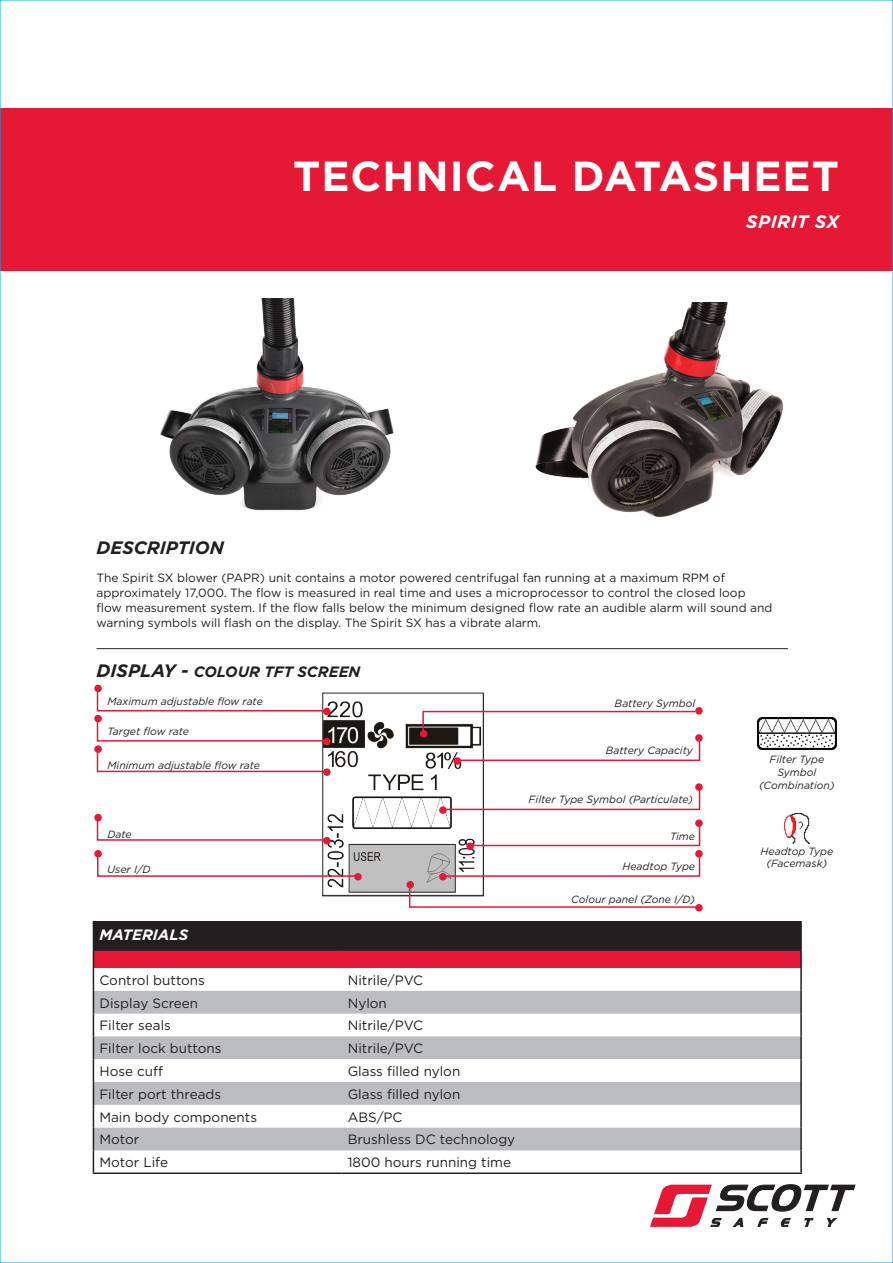
<style>
.page{position:relative;width:893px;height:1263px;background:#fff}
.page>*{position:absolute;margin:0;border:0;box-sizing:border-box;transform-origin:0 0}
.t1{font:700 42px "Gotham";letter-spacing:.025em;color:#fff}
.t2{font:italic 700 18px "Gotham";color:#231f20}
.t3{font:italic 700 18px "Gotham";letter-spacing:.025em;color:#fff}
.t4{font:italic 700 15px "Gotham";color:#231f20}
.t5{font:italic 700 15px "Gotham";letter-spacing:-.005em;color:#fff}
.t6{font:13.5px "Gotham";color:#231f20}
.t7{font:12px/15px "Gotham";color:#231f20}
.t8{font:italic 10.5px/12.6px "Gotham";color:#231f20;text-align:center}
.s1{font-size:18px}
</style>
<div class="page">
<img style="left:324px;top:701px;width:138px;height:192px">
<div style="left:322px;top:693px;width:162px;height:203px;border:1px solid #231f20"></div>
<div style="left:0;top:108px;width:893px;height:163px;background:#e51836"></div>
<hr style="left:97px;top:648px;width:691px;height:1px;background:#231f20">
<svg style="left:650px;top:1184px;width:206px;height:43px"></svg>
<svg style="left:323px;top:708px;width:8px;height:7px"></svg>
<svg style="left:96px;top:814px;width:232px;height:27px"></svg>
<div style="left:94px;top:814px;width:8px;height:7px;background:#e51836;border-radius:50%"></div>
<div style="left:323px;top:837px;width:8px;height:7px;background:#e51836;border-radius:50%"></div>
<svg style="left:96px;top:851px;width:263px;height:26px"></svg>
<div style="left:94px;top:850px;width:8px;height:7px;background:#e51836;border-radius:50%"></div>
<div style="left:354px;top:873px;width:8px;height:7px;background:#e51836;border-radius:50%"></div>
<svg style="left:441px;top:784px;width:260px;height:27px"></svg>
<div style="left:695px;top:783px;width:8px;height:8px;background:#e51836;border-radius:50%"></div>
<div style="left:439px;top:806px;width:8px;height:8px;background:#e51836;border-radius:50%"></div>
<svg style="left:695px;top:819px;width:8px;height:8px"></svg>
<svg style="left:453px;top:757px;width:8px;height:8px"></svg>
<svg style="left:422px;top:710px;width:279px;height:52px"></svg>
<div style="left:420px;top:730px;width:7px;height:8px;background:#e51836;border-radius:50%"></div>
<div style="left:695px;top:707px;width:8px;height:7px;background:#e51836;border-radius:50%"></div>
<hr style="left:93px;top:921px;width:249px;height:2px;background:#231f20">
<hr style="left:342px;top:921px;width:460px;height:2px;background:#231f20">
<svg style="left:93px;top:923px;width:709px;height:249px"></svg>
<hr style="left:93px;top:1172px;width:249px;height:2px;background:#231f20">
<hr style="left:342px;top:1172px;width:460px;height:2px;background:#231f20">
<img style="left:535px;top:302px;width:248px;height:215px">
<img style="left:160px;top:299px;width:234px;height:212px">
<div style="left:323px;top:738px;width:8px;height:7px;background:#e51836;border-radius:50%"></div>
<svg style="left:96px;top:685px;width:232px;height:88px"></svg>
<div style="left:94px;top:745px;width:8px;height:8px;background:#e51836;border-radius:50%"></div>
<div style="left:323px;top:768px;width:8px;height:8px;background:#e51836;border-radius:50%"></div>
<svg style="left:408px;top:820px;width:293px;height:88px"></svg>
<div style="left:406px;top:881px;width:8px;height:7px;background:#e51836;border-radius:50%"></div>
<div style="left:695px;top:904px;width:8px;height:7px;background:#e51836;border-radius:50%"></div>
<img style="left:757px;top:717px;width:79px;height:32px">
<img style="left:785px;top:814px;width:24px;height:29px">
<h1 class="t1" style="left:293px;top:150px;width:547px">TECHNICAL DATASHEET</h1>
<h2 class="t3" style="left:746px;top:211px;width:94px">SPIRIT SX</h2>
<h2 class="t2" style="left:97px;top:536px;width:129px">DESCRIPTION</h2>
<p class="t7" style="left:97px;top:570px;width:677px">The Spirit SX blower (PAPR) unit contains a motor powered centrifugal fan running at a maximum RPM of approximately 17,000. The flow is measured in real time and uses a microprocessor to control the closed loop flow measurement system. If the flow falls below the minimum designed flow rate an audible alarm will sound and warning symbols will flash on the display. The Spirit SX has a vibrate alarm.</p>
<h2 class="t2" style="left:97px;top:660px;width:12px">DISP</h2>
<p class="t4" style="left:140px;top:663px;width:169px"><span class="s1">LAY -</span> COLOUR TFT SCREEN</p>
<p class="t8" style="left:107px;top:694px;width:157px">Maximum adjustable flow rate</p>
<p class="t8" style="left:107px;top:725px;width:83px">Target flow rate</p>
<p class="t8" style="left:107px;top:759px;width:154px">Minimum adjustable flow rate</p>
<p class="t8" style="left:107px;top:827px;width:26px">Date</p>
<p class="t8" style="left:107px;top:862px;width:45px">User I/D</p>
<p class="t5" style="left:99px;top:925px;width:33px">MATERI</p>
<p class="t5" style="left:158px;top:925px;width:32px">ALS</p>
<p class="t6" style="left:99px;top:972px;width:107px">Control buttons</p>
<p class="t6" style="left:348px;top:972px;width:77px">Nitrile/PVC</p>
<p class="t6" style="left:99px;top:995px;width:100px">Display Screen</p>
<p class="t6" style="left:348px;top:995px;width:41px">Nylon</p>
<p class="t6" style="left:99px;top:1017px;width:73px">Filter seals</p>
<p class="t6" style="left:348px;top:1017px;width:77px">Nitrile/PVC</p>
<p class="t6" style="left:99px;top:1040px;width:124px">Filter lock buttons</p>
<p class="t6" style="left:348px;top:1040px;width:77px">Nitrile/PVC</p>
<p class="t6" style="left:99px;top:1063px;width:65px">Hose cuff</p>
<p class="t6" style="left:348px;top:1063px;width:114px">Glass filled nylon</p>
<p class="t6" style="left:99px;top:1086px;width:123px">Filter port threads</p>
<p class="t6" style="left:348px;top:1086px;width:114px">Glass filled nylon</p>
<p class="t6" style="left:99px;top:1109px;width:159px">Main body components</p>
<p class="t6" style="left:348px;top:1109px;width:56px">ABS/PC</p>
<p class="t6" style="left:99px;top:1131px;width:41px">Motor</p>
<p class="t6" style="left:348px;top:1131px;width:169px">Brushless DC technology</p>
<p class="t6" style="left:99px;top:1154px;width:70px">Motor Life</p>
<p class="t6" style="left:348px;top:1154px;width:165px">1800 hours running time</p>
<p class="t8" style="left:615px;top:696px;width:82px">Battery Symbol</p>
<p class="t8" style="left:606px;top:744px;width:89px">Battery Capacity</p>
<p class="t8" style="left:529px;top:793px;width:166px">Filter Type Symbol (Particulate)</p>
<p class="t8" style="left:670px;top:829px;width:27px">Time</p>
<p class="t8" style="left:622px;top:860px;width:74px">Headtop Type</p>
<p class="t8" style="left:571px;top:892px;width:125px">Colour panel (Zone I/D)</p>
<p class="t8" style="left:759px;top:753px;width:77px">Filter Type<br>Symbol (Combination)</p>
<p class="t8" style="left:760px;top:845px;width:74px">Headtop Type (Facemask)</p>
</div>
